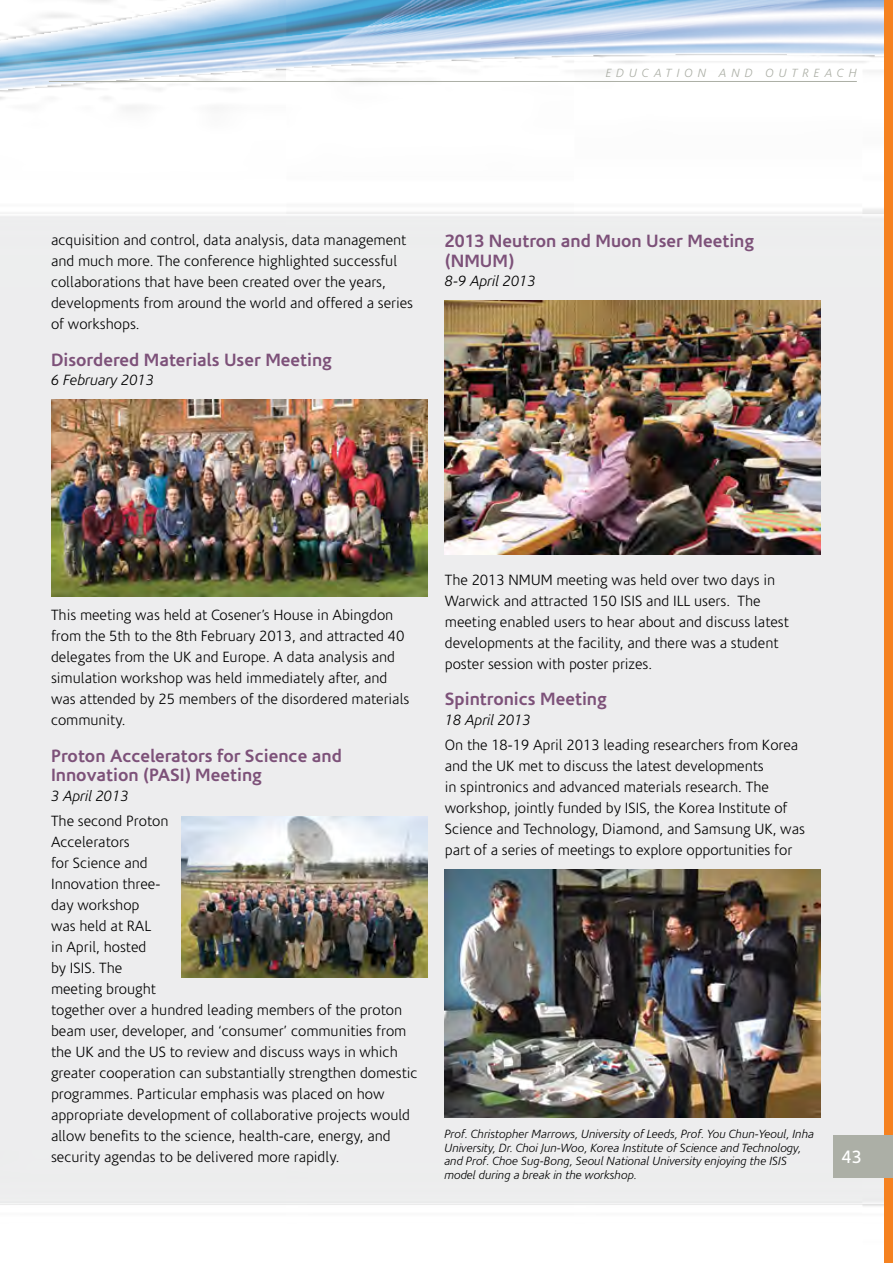
<style>
.page{position:relative;width:893px;height:1263px;background:#fff}
.page>*{position:absolute;margin:0;border:0;box-sizing:border-box;transform-origin:0 0}
.t1{font:700 18px/19.5px "Corisande";color:#7d5179}
.t2{font:18px "Corisande";color:#fff}
.t3{font:300 15px/21px "Corisande";color:#000}
.t4{font:italic 300 15px "Corisande";color:#000}
.t5{font:italic 300 12px/13.5px "Corisande";color:#000}
.t6{font:italic 300 12px "Corisande";letter-spacing:.415em;color:#acafa6}
</style>
<div class="page">
<img style="left:0;top:0;width:884px;height:1206px">
<div style="left:884px;top:0;width:9px;height:1263px;background:#f58220"></div>
<hr style="left:49px;top:81px;width:808px;height:1px;background:#acafa6">
<div style="left:833px;top:1135px;width:60px;height:43px;background:#acafa6"></div>
<img style="left:444px;top:301px;width:377px;height:254px">
<img style="left:444px;top:870px;width:377px;height:247px">
<img style="left:182px;top:816px;width:245px;height:161px">
<img style="left:51px;top:400px;width:376px;height:196px">
<p class="t6" style="left:606px;top:67px;width:48px">Ed ucat</p>
<p class="t6" style="left:677px;top:67px;width:160px">ion a nd outr each</p>
<p class="t3" style="left:51px;top:230px;width:364px">acquisition and control, data analysis, data management and much more. The conference highlighted successful collaborations that have been created over the years, developments from around the world and offered a series of workshops.</p>
<p class="t1" style="left:51px;top:350px;width:282px">Disordered Materials User Meeting</p>
<p class="t4" style="left:51px;top:372px;width:105px">6 February 2013</p>
<p class="t1" style="left:445px;top:232px;width:311px">2013 Neutron and Muon User Meeting (NMUM)</p>
<p class="t4" style="left:445px;top:273px;width:92px">8-9 April 2013</p>
<p class="t3" style="left:51px;top:605px;width:360px">This meeting was held at Cosener’s House in Abingdon from the 5th to the 8th February 2013, and attracted 40 delegates from the UK and Europe. A data analysis and simulation workshop was held immediately after, and was attended by 25 members of the disordered materials community.</p>
<p class="t1" style="left:51px;top:746px;width:292px">Proton Accelerators for Science and<br>Innovation (PASI) Meeting</p>
<p class="t4" style="left:51px;top:788px;width:79px">3 April 2013</p>
<p class="t3" style="left:51px;top:811px;width:368px">The second Proton<br>Accelerators<br>for Science and<br>Innovation three-<br>day workshop<br>was held at RAL<br>in April, hosted<br>by ISIS. The<br>meeting brought<br>together over a hundred leading members of the proton beam user, developer, and ‘consumer’ communities from the UK and the US to review and discuss ways in which greater cooperation can substantially strengthen domestic programmes. Particular emphasis was placed on how appropriate development of collaborative projects would allow benefits to the science, health-care, energy, and security agendas to be delivered more rapidly.</p>
<p class="t3" style="left:445px;top:569px;width:346px">The 2013 NMUM meeting was held over two days in Warwick and attracted 150 ISIS and ILL users. The meeting enabled users to hear about and discuss latest developments at the facility, and there was a student poster session with poster prizes.</p>
<p class="t1" style="left:445px;top:689px;width:163px">Spintronics Meeting</p>
<p class="t4" style="left:445px;top:712px;width:87px">18 April 2013</p>
<p class="t3" style="left:445px;top:735px;width:362px">On the 18-19 April 2013 leading researchers from Korea and the UK met to discuss the latest developments<br>in spintronics and advanced materials research. The workshop, jointly funded by ISIS, the Korea Institute of Science and Technology, Diamond, and Samsung UK, was part of a series of meetings to explore opportunities for</p>
<p class="t5" style="left:444px;top:1127px;width:371px">Prof. Christopher Marrows, University of Leeds, Prof. You Chun-Yeoul, Inha University, Dr. Choi Jun-Woo, Korea Institute of Science and Technology, and Prof. Choe Sug-Bong, Seoul National University enjoying the ISIS model during a break in the workshop.</p>
<p class="t2" style="left:842px;top:1147px;width:21px">43</p>
</div>
